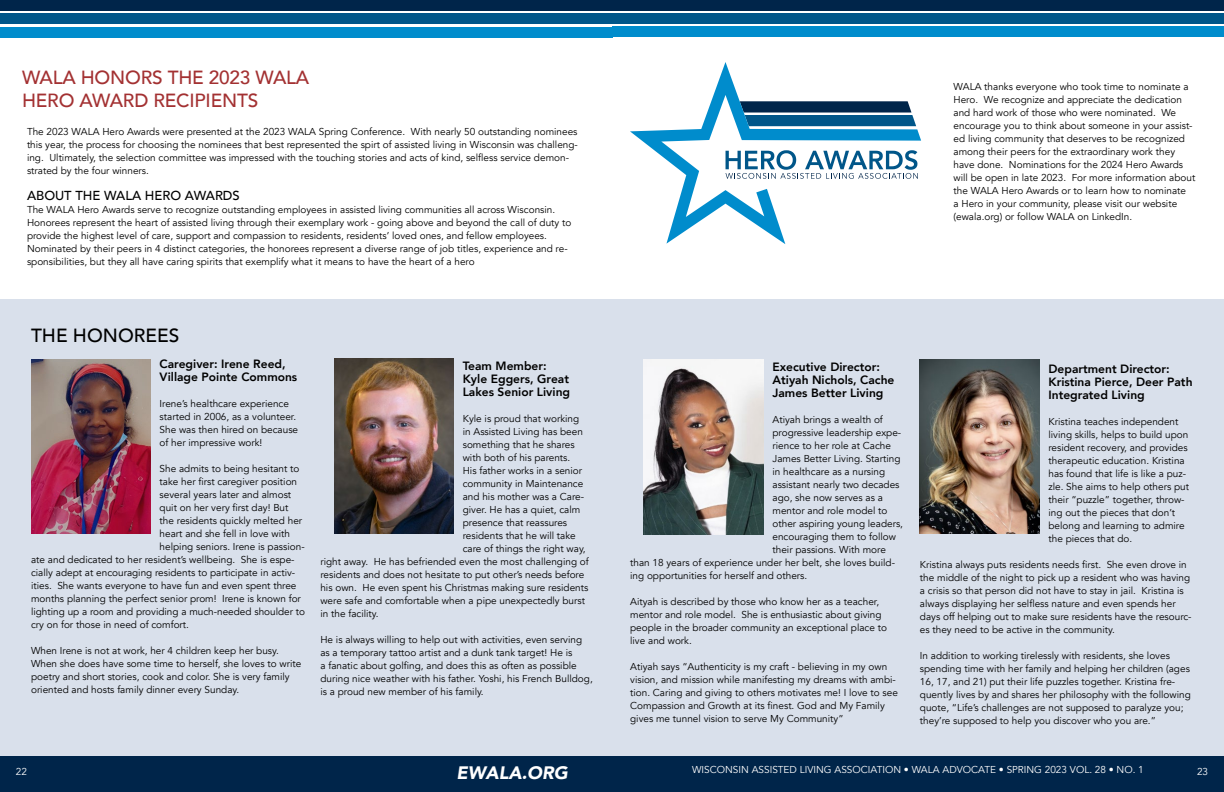
<style>
.page{position:relative;width:1224px;height:792px;background:#fff}
.page>*{position:absolute;margin:0;border:0;box-sizing:border-box;transform-origin:0 0}
.t1{font:500 19px/23px "Avenir";letter-spacing:-.01em;color:#a33132}
.t2{font:500 19px "Avenir";color:#000}
.t3{font:italic 900 18px "Avenir";color:#fff}
.t4{font:500 13px "Avenir";color:#000}
.t5{font:800 12px/13px "Avenir";color:#000}
.t6{font:10px/13px "Avenir";color:#000}
.t7{font:10px "Avenir";color:#fff}
</style>
<div class="page">
<div style="left:0;top:299px;width:1224px;height:458px;background:#d9e0eb"></div>
<div style="left:0;top:757px;width:612px;height:35px;background:#00254a"></div>
<div style="left:0;top:0;width:612px;height:11px;background:#00254a"></div>
<div style="left:0;top:13px;width:612px;height:11px;background:#005689"></div>
<div style="left:0;top:27px;width:613px;height:11px;background:#008ccc"></div>
<div style="left:612px;top:0;width:612px;height:11px;background:#00254a"></div>
<div style="left:612px;top:13px;width:612px;height:11px;background:#005689"></div>
<div style="left:612px;top:26px;width:612px;height:11px;background:#008ccc"></div>
<div style="left:612px;top:757px;width:612px;height:35px;background:#00254a"></div>
<img style="left:31px;top:359px;width:120px;height:175px">
<img style="left:334px;top:359px;width:120px;height:174px">
<img style="left:644px;top:360px;width:120px;height:174px">
<img style="left:920px;top:359px;width:120px;height:175px">
<svg style="left:630px;top:62px;width:291px;height:182px"></svg>
<h1 class="t1" style="left:22px;top:65px;width:289px">WALA HONORS THE 2023 WALA<br>HERO AWARD RECIPIENTS</h1>
<p class="t6" style="left:27px;top:125px;width:552px">The 2023 WALA Hero Awards were presented at the 2023 WALA Spring Conference. With nearly 50 outstanding nominees this year, the process for choosing the nominees that best represented the spirt of assisted living in Wisconsin was challeng&shy;ing. Ultimately, the selection committee was impressed with the touching stories and acts of kind, selfless service demon&shy;strated by the four winners.</p>
<h3 class="t4" style="left:27px;top:184px;width:214px">ABOUT THE WALA HERO AWARDS</h3>
<p class="t6" style="left:27px;top:203px;width:546px">The WALA Hero Awards serve to recognize outstanding employees in assisted living communities all across Wisconsin.<br>Honorees represent the heart of assisted living through their exemplary work - going above and beyond the call of duty to provide the highest level of care, support and compassion to residents, residents’ loved ones, and fellow employees.<br>Nominated by their peers in 4 distinct categories, the honorees represent a diverse range of job titles, experience and re&shy;sponsibilities, but they all have caring spirits that exemplify what it means to have the heart of a hero</p>
<h1 class="t2" style="left:31px;top:319px;width:150px">THE HONOREES</h1>
<p class="t5" style="left:160px;top:358px;width:139px">Caregiver: Irene Reed,<br>Village Pointe Commons</p>
<p class="t6" style="left:160px;top:398px;width:140px">Irene’s healthcare experience started in 2006, as a volunteer.<br>She was then hired on because of her impressive work!</p>
<p class="t6" style="left:160px;top:463px;width:141px">She admits to being hesitant to</p>
<p class="t6" style="left:160px;top:476px;width:139px">take her first caregiver position</p>
<p class="t6" style="left:160px;top:489px;width:133px">several years later and almost</p>
<p class="t6" style="left:160px;top:502px;width:130px">quit on her very first day! But</p>
<p class="t6" style="left:160px;top:515px;width:144px">the residents quickly melted her</p>
<p class="t6" style="left:160px;top:528px;width:132px">heart and she fell in love with</p>
<p class="t6" style="left:160px;top:541px;width:147px">helping seniors. Irene is passion-</p>
<p class="t6" style="left:31px;top:554px;width:265px">ate and dedicated to her resident’s wellbeing. She is espe-</p>
<p class="t6" style="left:31px;top:567px;width:266px">cially adept at encouraging residents to participate in activ-</p>
<p class="t6" style="left:31px;top:580px;width:267px">ities. She wants everyone to have fun and even spent three</p>
<p class="t6" style="left:31px;top:593px;width:271px">months planning the perfect senior prom! Irene is known for</p>
<p class="t6" style="left:31px;top:606px;width:276px">lighting up a room and providing a much-needed shoulder to</p>
<p class="t6" style="left:31px;top:619px;width:159px">cry on for those in need of comfort.</p>
<p class="t6" style="left:31px;top:645px;width:272px">When Irene is not at work, her 4 children keep her busy.<br>When she does have some time to herself, she loves to write poetry and short stories, cook and color. She is very family oriented and hosts family dinner every Sunday.</p>
<p class="t5" style="left:463px;top:359px;width:109px">Team Member:<br>Kyle Eggers, Great<br>Lakes Senior Living</p>
<p class="t6" style="left:463px;top:412px;width:118px">Kyle is proud that working</p>
<p class="t6" style="left:463px;top:425px;width:122px">in Assisted Living has been</p>
<p class="t6" style="left:463px;top:438px;width:114px">something that he shares</p>
<p class="t6" style="left:463px;top:451px;width:109px">with both of his parents.</p>
<p class="t6" style="left:463px;top:464px;width:121px">His father works in a senior</p>
<p class="t6" style="left:463px;top:477px;width:122px">community in Maintenance</p>
<p class="t6" style="left:463px;top:490px;width:123px">and his mother was a Care-</p>
<p class="t6" style="left:463px;top:503px;width:119px">giver. He has a quiet, calm</p>
<p class="t6" style="left:463px;top:516px;width:106px">presence that reassures</p>
<p class="t6" style="left:463px;top:529px;width:115px">residents that he will take</p>
<p class="t6" style="left:463px;top:542px;width:124px">care of things the right way,</p>
<p class="t6" style="left:320px;top:555px;width:270px">right away. He has befriended even the most challenging of</p>
<p class="t6" style="left:320px;top:568px;width:265px">residents and does not hesitate to put other’s needs before</p>
<p class="t6" style="left:320px;top:581px;width:269px">his own. He even spent his Christmas making sure residents</p>
<p class="t6" style="left:320px;top:594px;width:266px">were safe and comfortable when a pipe unexpectedly burst</p>
<p class="t6" style="left:320px;top:607px;width:60px">in the facility.</p>
<p class="t6" style="left:320px;top:633px;width:274px">He is always willing to help out with activities, even serving as a temporary tattoo artist and a dunk tank target! He is<br>a fanatic about golfing, and does this as often as possible during nice weather with his father. Yoshi, his French Bulldog, is a proud new member of his family.</p>
<p class="t7" style="left:16px;top:766px;width:13px">22</p>
<h2 class="t3" style="left:456px;top:758px;width:113px">EWALA.ORG</h2>
<p class="t6" style="left:954px;top:80px;width:243px">WALA thanks everyone who took time to nominate a Hero. We recognize and appreciate the dedication and hard work of those who were nominated. We encourage you to think about someone in your assist&shy;ed living community that deserves to be recognized among their peers for the extraordinary work they have done. Nominations for the 2024 Hero Awards will be open in late 2023. For more information about the WALA Hero Awards or to learn how to nominate<br>a Hero in your community, please visit our website (ewala.org) or follow WALA on LinkedIn.</p>
<p class="t5" style="left:773px;top:360px;width:124px">Executive Director:<br>Atiyah Nichols, Cache<br>James Better Living</p>
<p class="t6" style="left:773px;top:413px;width:112px">Atiyah brings a wealth of</p>
<p class="t6" style="left:773px;top:426px;width:130px">progressive leadership expe-</p>
<p class="t6" style="left:773px;top:439px;width:120px">rience to her role at Cache</p>
<p class="t6" style="left:773px;top:452px;width:129px">James Better Living. Starting</p>
<p class="t6" style="left:773px;top:465px;width:114px">in healthcare as a nursing</p>
<p class="t6" style="left:773px;top:478px;width:129px">assistant nearly two decades</p>
<p class="t6" style="left:773px;top:491px;width:112px">ago, she now serves as a</p>
<p class="t6" style="left:773px;top:504px;width:116px">mentor and role model to</p>
<p class="t6" style="left:773px;top:517px;width:132px">other aspiring young leaders,</p>
<p class="t6" style="left:773px;top:530px;width:125px">encouraging them to follow</p>
<p class="t6" style="left:773px;top:543px;width:115px">their passions. With more</p>
<p class="t6" style="left:630px;top:556px;width:266px">than 18 years of experience under her belt, she loves build-</p>
<p class="t6" style="left:630px;top:569px;width:179px">ing opportunities for herself and others.</p>
<p class="t6" style="left:630px;top:595px;width:258px">Aityah is described by those who know her as a teacher, mentor and role model. She is enthusiastic about giving people in the broader community an exceptional place to live and work.</p>
<p class="t6" style="left:630px;top:660px;width:269px">Atiyah says “Authenticity is my craft - believing in my own vision, and mission while manifesting my dreams with ambi&shy;tion. Caring and giving to others motivates me! I love to see Compassion and Growth at its finest. God and My Family gives me tunnel vision to serve My Community”</p>
<p class="t5" style="left:1049px;top:362px;width:146px">Department Director:<br>Kristina Pierce, Deer Path<br>Integrated Living</p>
<p class="t6" style="left:1049px;top:415px;width:142px">Kristina teaches independent living skills, helps to build upon resident recovery, and provides therapeutic education. Kristina has found that life is like a puz&shy;zle. She aims to help others put their “puzzle” together, throw&shy;ing out the pieces that don’t belong and learning to admire the pieces that do.</p>
<p class="t6" style="left:920px;top:558px;width:273px">Kristina always puts residents needs first. She even drove in the middle of the night to pick up a resident who was having a crisis so that person did not have to stay in jail. Kristina is always displaying her selfless nature and even spends her days off helping out to make sure residents have the resourc&shy;es they need to be active in the community.</p>
<p class="t6" style="left:920px;top:649px;width:272px">In addition to working tirelessly with residents, she loves spending time with her family and helping her children (ages 16, 17, and 21) put their life puzzles together. Kristina fre&shy;quently lives by and shares her philosophy with the following quote, “Life’s challenges are not supposed to paralyze you; they’re supposed to help you discover who you are.”</p>
<p class="t7" style="left:692px;top:764px;width:453px">WISCONSIN ASSISTED LIVING ASSOCIATION • WALA ADVOCATE • SPRING 2023 VOL. 28 • NO. 1</p>
<p class="t7" style="left:1197px;top:766px;width:13px">23</p>
</div>
